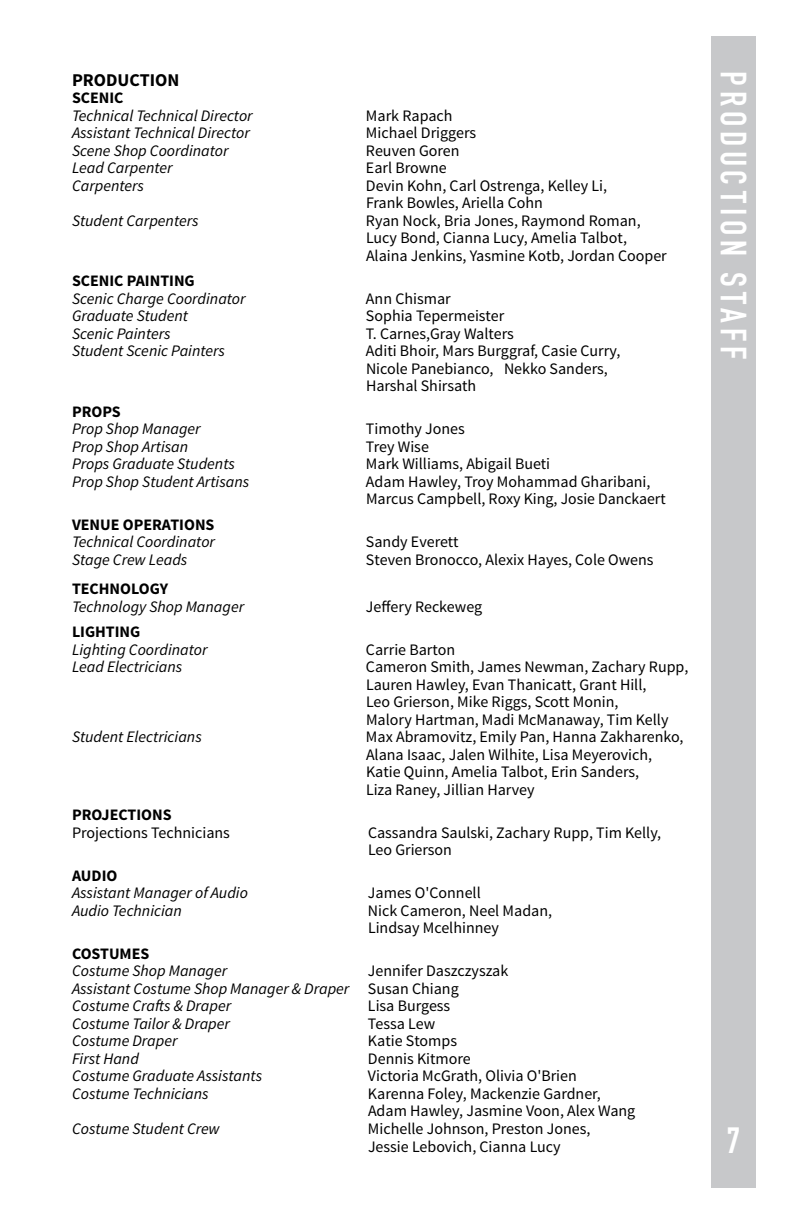
<style>
.page{position:relative;width:792px;height:1224px;background:#fff}
.page>*{position:absolute;margin:0;border:0;box-sizing:border-box;transform-origin:0 0}
.Headings{font:700 36px "DIN Condensed";letter-spacing:.13em;color:#fff}
.t1{font:700 18px "Source Sans Pro";color:#000}
.t2{font:16px/17.6px "Source Sans Pro";color:#000}
.t3{font:italic 16px "Source Sans Pro";color:#000}
.t4{font:700 16px "Source Sans Pro";color:#000}
.s1{font-style:normal}
</style>
<div class="page">
<div style="left:711px;top:36px;width:45px;height:1152px;background:#c7c8ca"></div>
<p class="t1" style="left:72px;top:68px;width:109px">PRODUCTION</p>
<p class="t4" style="left:72px;top:87px;width:53px">SCENIC</p>
<p class="t3" style="left:72px;top:105px;width:182px">Technical Technical Director</p>
<p class="t2" style="left:366px;top:107px;width:88px">Mark Rapach</p>
<p class="t3" style="left:72px;top:123px;width:179px">Assistant Technical Director</p>
<p class="t2" style="left:366px;top:124px;width:112px">Michael Driggers</p>
<p class="t3" style="left:72px;top:140px;width:158px">Scene Shop Coordinator</p>
<p class="t2" style="left:366px;top:142px;width:95px">Reuven Goren</p>
<p class="t3" style="left:72px;top:158px;width:102px">Lead Carpenter</p>
<p class="t2" style="left:366px;top:159px;width:82px">Earl Browne</p>
<p class="t3" style="left:72px;top:175px;width:74px">Carpenters</p>
<p class="t2" style="left:366px;top:177px;width:243px">Devin Kohn, Carl Ostrenga, Kelley Li,</p>
<p class="t2" style="left:366px;top:194px;width:178px">Frank Bowles, Ariella Cohn</p>
<p class="t3" style="left:72px;top:210px;width:128px">Student Carpenters</p>
<p class="t2" style="left:366px;top:212px;width:276px">Ryan Nock, Bria Jones, Raymond Roman,</p>
<p class="t2" style="left:366px;top:229px;width:263px">Lucy Bond, Cianna Lucy, Amelia Talbot,</p>
<p class="t2" style="left:366px;top:247px;width:302px">Alaina Jenkins, Yasmine Kotb, Jordan Cooper</p>
<p class="t4" style="left:72px;top:270px;width:124px">SCENIC PAINTING</p>
<p class="t3" style="left:72px;top:288px;width:175px">Scenic Charge Coordinator</p>
<p class="t2" style="left:366px;top:290px;width:86px">Ann Chismar</p>
<p class="t3" style="left:72px;top:306px;width:118px">Graduate Student</p>
<p class="t2" style="left:366px;top:307px;width:140px">Sophia Tepermeister</p>
<p class="t3" style="left:72px;top:323px;width:100px">Scenic Painters</p>
<p class="t2" style="left:366px;top:325px;width:149px">T. Carnes,Gray Walters</p>
<p class="t3" style="left:72px;top:341px;width:155px">Student Scenic Painters</p>
<p class="t2" style="left:366px;top:342px;width:256px">Aditi Bhoir, Mars Burggraf, Casie Curry,<br>Nicole Panebianco, Nekko Sanders,<br>Harshal Shirsath</p>
<p class="t4" style="left:72px;top:401px;width:50px">PROPS</p>
<p class="t3" style="left:72px;top:419px;width:130px">Prop Shop Manager</p>
<p class="t2" style="left:366px;top:420px;width:100px">Timothy Jones</p>
<p class="t3" style="left:72px;top:436px;width:118px">Prop Shop Artisan</p>
<p class="t2" style="left:366px;top:438px;width:64px">Trey Wise</p>
<p class="t3" style="left:72px;top:454px;width:164px">Props Graduate Students</p>
<p class="t2" style="left:366px;top:455px;width:186px">Mark Williams, Abigail Bueti</p>
<p class="t3" style="left:72px;top:471px;width:179px">Prop Shop Student Artisans</p>
<p class="t2" style="left:366px;top:473px;width:286px">Adam Hawley, Troy Mohammad Gharibani,</p>
<p class="t2" style="left:366px;top:490px;width:301px">Marcus Campbell, Roxy King, Josie Danckaert</p>
<p class="t4" style="left:72px;top:514px;width:144px">VENUE OPERATIONS</p>
<p class="t3" style="left:72px;top:532px;width:145px">Technical Coordinator</p>
<p class="t2" style="left:366px;top:533px;width:94px">Sandy Everett</p>
<p class="t3" style="left:72px;top:549px;width:117px">Stage Crew Leads</p>
<p class="t2" style="left:366px;top:551px;width:289px">Steven Bronocco, Alexix Hayes, Cole Owens</p>
<p class="t4" style="left:72px;top:578px;width:98px">TECHNOLOGY</p>
<p class="t3" style="left:72px;top:596px;width:174px">Technology Shop Manager</p>
<p class="t2" style="left:366px;top:598px;width:118px">Jeffery Reckeweg</p>
<p class="t4" style="left:72px;top:621px;width:70px">LIGHTING</p>
<p class="t3" style="left:72px;top:639px;width:137px">Lighting Coordinator</p>
<p class="t2" style="left:366px;top:641px;width:91px">Carrie Barton</p>
<p class="t3" style="left:72px;top:657px;width:112px">Lead Electricians</p>
<p class="t2" style="left:366px;top:658px;width:324px">Cameron Smith, James Newman, Zachary Rupp, Lauren Hawley, Evan Thanicatt, Grant Hill,<br>Leo Grierson, Mike Riggs, Scott Monin,<br>Malory Hartman, Madi McManaway, Tim Kelly</p>
<p class="t3" style="left:72px;top:727px;width:131px">Student Electricians</p>
<p class="t2" style="left:366px;top:728px;width:319px">Max Abramovitz, Emily Pan, Hanna Zakharenko,<br>Alana Isaac, Jalen Wilhite, Lisa Meyerovich,</p>
<p class="t2" style="left:366px;top:763px;width:275px">Katie Quinn, Amelia Talbot, Erin Sanders,</p>
<p class="t2" style="left:366px;top:781px;width:170px">Liza Raney, Jillian Harvey</p>
<p class="t4" style="left:72px;top:804px;width:101px">PROJECTIONS</p>
<p class="t2" style="left:72px;top:824px;width:160px">Projections Technicians</p>
<p class="t2" style="left:368px;top:824px;width:295px">Cassandra Saulski, Zachary Rupp, Tim Kelly,<br>Leo Grierson</p>
<p class="t4" style="left:72px;top:865px;width:47px">AUDIO</p>
<p class="t3" style="left:72px;top:883px;width:177px">Assistant Manager of Audio</p>
<p class="t2" style="left:368px;top:884px;width:114px">James O'Connell</p>
<p class="t3" style="left:72px;top:900px;width:111px">Audio Technician</p>
<p class="t2" style="left:368px;top:902px;width:186px">Nick Cameron, Neel Madan,<br>Lindsay Mcelhinney</p>
<p class="t4" style="left:72px;top:943px;width:79px">COSTUMES</p>
<p class="t3" style="left:72px;top:961px;width:157px">Costume Shop Manager</p>
<p class="t2" style="left:368px;top:962px;width:142px">Jennifer Daszczyszak</p>
<p class="t3" style="left:72px;top:978px;width:388px">Assistant Costume Shop Manager &amp; Draper <span class="s1">Susan Chiang</span></p>
<p class="t3" style="left:72px;top:996px;width:161px">Costume Crafts &amp; Draper</p>
<p class="t2" style="left:368px;top:997px;width:84px">Lisa Burgess</p>
<p class="t3" style="left:72px;top:1013px;width:160px">Costume Tailor &amp; Draper</p>
<p class="t2" style="left:368px;top:1015px;width:69px">Tessa Lew</p>
<p class="t3" style="left:72px;top:1031px;width:107px">Costume Draper</p>
<p class="t2" style="left:368px;top:1032px;width:91px">Katie Stomps</p>
<p class="t3" style="left:72px;top:1048px;width:68px">First Hand</p>
<p class="t2" style="left:368px;top:1050px;width:104px">Dennis Kitmore</p>
<p class="t3" style="left:72px;top:1066px;width:192px">Costume Graduate Assistants</p>
<p class="t2" style="left:368px;top:1067px;width:210px">Victoria McGrath, Olivia O'Brien</p>
<p class="t3" style="left:72px;top:1083px;width:138px">Costume Technicians</p>
<p class="t2" style="left:368px;top:1085px;width:269px">Karenna Foley, Mackenzie Gardner,<br>Adam Hawley, Jasmine Voon, Alex Wang</p>
<p class="t3" style="left:72px;top:1118px;width:149px">Costume Student Crew</p>
<p class="t2" style="left:368px;top:1119px;width:224px">Michelle Johnson, Preston Jones,<br>Jessie Lebovich, Cianna Lucy</p>
<p class="Headings" style="left:758px;top:71px;width:289px;rotate:90deg">PRODUCTION STAFF</p>
<h1 class="Headings" style="left:727px;top:1116px;width:15px">7</h1>
</div>
